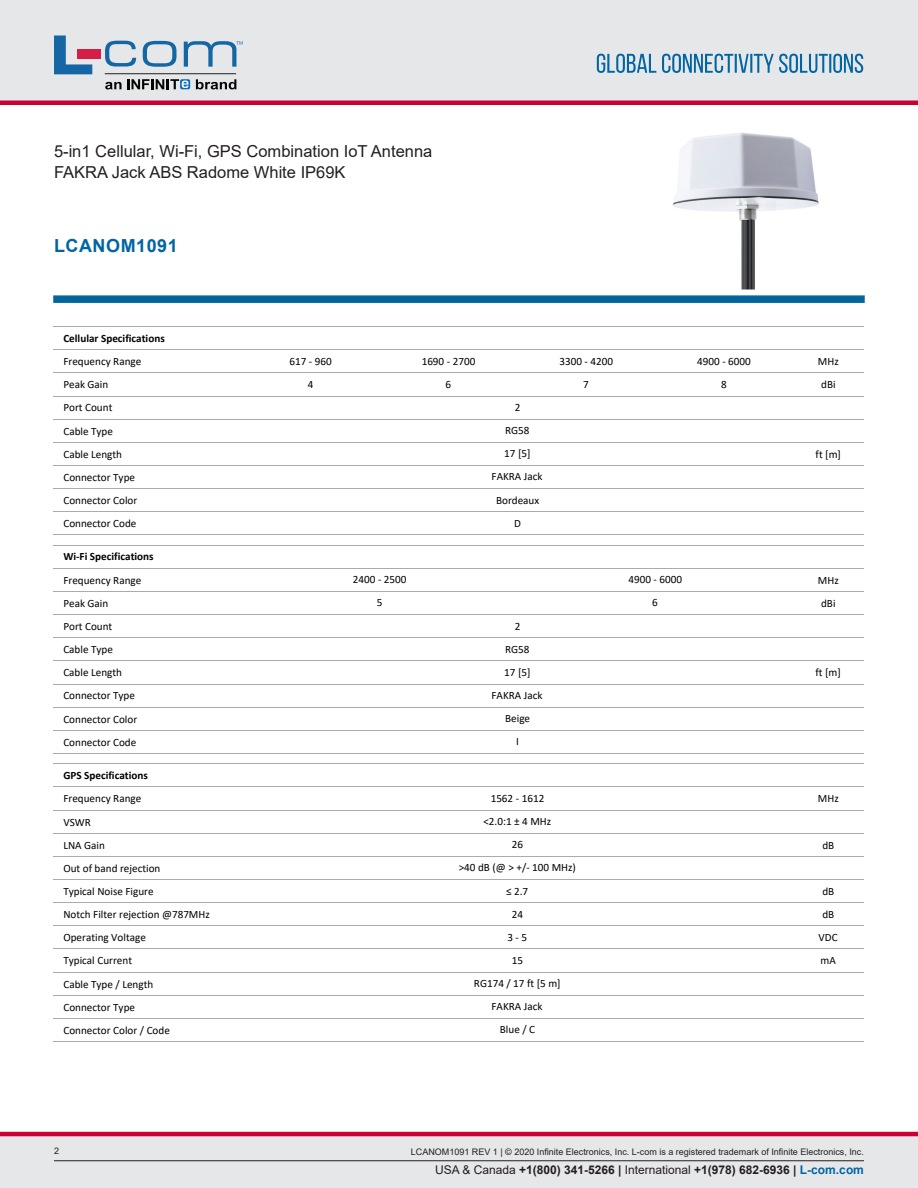
<style>
.page{position:relative;width:918px;height:1188px;background:#fff}
.page>*{position:absolute;margin:0;border:0;box-sizing:border-box;transform-origin:0 0}
.PN{font:700 18px "Arial";letter-spacing:.03em;color:#0065a4}
.Web_Description_Para{font:16.5px/21px "Arial";color:#231f20}
.t1{font:700 12px "Arial";color:#231f20}
.t2{font:11.1px/23.1px "Calibri";color:#000}
.t3{font:700 11.1px "Calibri";color:#000}
.t4{font:9px "Arial";color:#231f20}
.s1{font-weight:400}
.s2{color:#0065a4}
</style>
<div class="page">
<div style="left:0;top:1136px;width:918px;height:52px;background:#e6e7e9"></div>
<hr style="left:0;top:1132px;width:918px;height:4px;background:#c03">
<div style="left:0;top:0;width:918px;height:102px;background:#e6e7e9"></div>
<div style="left:0;top:100px;width:918px;height:5px;background:#c03"></div>
<hr style="left:54px;top:1160px;width:810px;height:1px;background:#231f20">
<svg style="left:597px;top:54px;width:266px;height:19px"></svg>
<hr style="left:105px;top:73px;width:131px;height:1px;background:#211e1e">
<svg style="left:54px;top:35px;width:38px;height:39px"></svg>
<svg style="left:143px;top:41px;width:34px;height:26px"></svg>
<svg style="left:105px;top:41px;width:31px;height:26px"></svg>
<div style="left:77px;top:49px;width:23px;height:10px;background:#d41e47"></div>
<svg style="left:180px;top:79px;width:10px;height:10px"></svg>
<svg style="left:196px;top:79px;width:40px;height:10px"></svg>
<svg style="left:105px;top:79px;width:83px;height:10px"></svg>
<svg style="left:184px;top:41px;width:59px;height:26px"></svg>
<svg style="left:53px;top:295px;width:812px;height:8px;background:#0f6ea3"></svg>
<img style="left:673px;top:133px;width:146px;height:157px">
<hr style="left:54px;top:326px;width:810px;height:1px;background:#aeaaaa">
<hr style="left:54px;top:349px;width:810px;height:1px;background:#aeaaaa">
<hr style="left:54px;top:372px;width:810px;height:1px;background:#aeaaaa">
<hr style="left:54px;top:396px;width:810px;height:1px;background:#aeaaaa">
<hr style="left:54px;top:419px;width:810px;height:1px;background:#aeaaaa">
<hr style="left:54px;top:442px;width:810px;height:1px;background:#aeaaaa">
<hr style="left:54px;top:465px;width:810px;height:1px;background:#aeaaaa">
<hr style="left:54px;top:488px;width:810px;height:1px;background:#aeaaaa">
<hr style="left:54px;top:511px;width:810px;height:1px;background:#aeaaaa">
<hr style="left:54px;top:534px;width:810px;height:1px;background:#aeaaaa">
<hr style="left:54px;top:545px;width:810px;height:1px;background:#aeaaaa">
<hr style="left:54px;top:568px;width:810px;height:1px;background:#aeaaaa">
<hr style="left:54px;top:591px;width:810px;height:1px;background:#aeaaaa">
<hr style="left:54px;top:614px;width:810px;height:1px;background:#aeaaaa">
<hr style="left:54px;top:637px;width:810px;height:1px;background:#aeaaaa">
<hr style="left:54px;top:660px;width:810px;height:1px;background:#aeaaaa">
<hr style="left:54px;top:684px;width:810px;height:1px;background:#aeaaaa">
<hr style="left:54px;top:707px;width:810px;height:1px;background:#aeaaaa">
<hr style="left:54px;top:730px;width:810px;height:1px;background:#aeaaaa">
<hr style="left:54px;top:753px;width:810px;height:1px;background:#aeaaaa">
<hr style="left:54px;top:763px;width:810px;height:1px;background:#aeaaaa">
<hr style="left:54px;top:787px;width:810px;height:1px;background:#aeaaaa">
<hr style="left:54px;top:810px;width:810px;height:1px;background:#aeaaaa">
<hr style="left:54px;top:833px;width:810px;height:1px;background:#aeaaaa">
<hr style="left:54px;top:856px;width:810px;height:1px;background:#aeaaaa">
<hr style="left:54px;top:879px;width:810px;height:1px;background:#aeaaaa">
<hr style="left:54px;top:902px;width:810px;height:1px;background:#aeaaaa">
<hr style="left:54px;top:925px;width:810px;height:1px;background:#aeaaaa">
<hr style="left:54px;top:949px;width:810px;height:1px;background:#aeaaaa">
<hr style="left:54px;top:972px;width:810px;height:1px;background:#aeaaaa">
<hr style="left:54px;top:995px;width:810px;height:1px;background:#aeaaaa">
<hr style="left:54px;top:1018px;width:810px;height:1px;background:#aeaaaa">
<hr style="left:54px;top:1041px;width:810px;height:1px;background:#aeaaaa">
<h1 class="Web_Description_Para" style="left:54px;top:141px;width:380px">5-in1 Cellular, Wi-Fi, GPS Combination IoT Antenna<br>FAKRA Jack ABS Radome White IP69K</h1>
<p class="PN" style="left:54px;top:233px;width:125px">LCANOM1091</p>
<p class="t3" style="left:63px;top:330px;width:103px">Cellular Specifications</p>
<p class="t2" style="left:63px;top:350px;width:79px">Frequency Range</p>
<p class="t2" style="left:289px;top:350px;width:44px">617 ‐ 960</p>
<p class="t2" style="left:422px;top:350px;width:55px">1690 ‐ 2700</p>
<p class="t2" style="left:559px;top:350px;width:55px">3300 ‐ 4200</p>
<p class="t2" style="left:697px;top:350px;width:55px">4900 ‐ 6000</p>
<p class="t2" style="left:818px;top:350px;width:22px">MHz</p>
<p class="t2" style="left:63px;top:373px;width:46px">Peak Gain</p>
<p class="t2" style="left:308px;top:373px;width:7px">4</p>
<p class="t2" style="left:445px;top:373px;width:7px">6</p>
<p class="t2" style="left:583px;top:373px;width:7px">7</p>
<p class="t2" style="left:721px;top:373px;width:7px">8</p>
<p class="t2" style="left:821px;top:373px;width:16px">dBi</p>
<p class="t2" style="left:63px;top:396px;width:60px">Port Count<br>Cable Type<br>Cable Length</p>
<p class="t2" style="left:492px;top:396px;width:53px;text-align:center">2<br>RG58<br>17 [5]<br>FAKRA Jack<br>Bordeaux<br>D</p>
<p class="t2" style="left:816px;top:442px;width:27px">ft [m]</p>
<p class="t2" style="left:63px;top:465px;width:75px">Connector Type<br>Connector Color<br>Connector Code</p>
<p class="t3" style="left:63px;top:549px;width:92px">Wi‐Fi Specifications</p>
<p class="t2" style="left:353px;top:568px;width:55px;text-align:center">2400 ‐ 2500<br>5</p>
<p class="t2" style="left:628px;top:568px;width:55px;text-align:center">4900 ‐ 6000<br>6</p>
<p class="t2" style="left:63px;top:568px;width:79px">Frequency Range</p>
<p class="t2" style="left:818px;top:568px;width:22px">MHz</p>
<p class="t2" style="left:63px;top:591px;width:46px">Peak Gain</p>
<p class="t2" style="left:821px;top:591px;width:16px">dBi</p>
<p class="t2" style="left:63px;top:615px;width:60px">Port Count<br>Cable Type<br>Cable Length</p>
<p class="t2" style="left:505px;top:614px;width:26px;text-align:center">2<br>RG58</p>
<p class="t2" style="left:492px;top:660px;width:53px;text-align:center">17 [5]<br>FAKRA Jack<br>Beige<br>I</p>
<p class="t2" style="left:816px;top:661px;width:27px">ft [m]</p>
<p class="t2" style="left:63px;top:684px;width:75px">Connector Type<br>Connector Color<br>Connector Code</p>
<p class="t3" style="left:63px;top:767px;width:86px">GPS Specifications</p>
<p class="t2" style="left:491px;top:786px;width:55px">1562 ‐ 1612</p>
<p class="t2" style="left:63px;top:787px;width:79px">Frequency Range</p>
<p class="t2" style="left:818px;top:787px;width:22px">MHz</p>
<p class="t2" style="left:63px;top:810px;width:43px">VSWR<br>LNA Gain</p>
<p class="t2" style="left:483px;top:810px;width:69px">&lt;2.0:1 ± 4 MHz</p>
<p class="t2" style="left:459px;top:856px;width:119px">&gt;40 dB (@ &gt; +/‐ 100 MHz)</p>
<p class="t2" style="left:512px;top:902px;width:13px">24</p>
<p class="t2" style="left:512px;top:833px;width:13px">26</p>
<p class="t2" style="left:822px;top:833px;width:13px">dB</p>
<p class="t2" style="left:63px;top:856px;width:99px">Out of band rejection<br>Typical Noise Figure</p>
<p class="t2" style="left:506px;top:879px;width:24px">≤ 2.7</p>
<p class="t2" style="left:822px;top:879px;width:13px">dB</p>
<p class="t2" style="left:63px;top:903px;width:148px">Notch Filter rejection @787MHz</p>
<p class="t2" style="left:822px;top:903px;width:13px">dB</p>
<p class="t2" style="left:63px;top:926px;width:84px">Operating Voltage</p>
<p class="t2" style="left:819px;top:926px;width:21px">VDC</p>
<p class="t2" style="left:63px;top:949px;width:70px">Typical Current</p>
<p class="t2" style="left:821px;top:949px;width:17px">mA</p>
<p class="t2" style="left:63px;top:972px;width:108px">Cable Type / Length<br>Connector Type<br>Connector Color / Code</p>
<p class="t2" style="left:507px;top:925px;width:21px">3 ‐ 5</p>
<p class="t2" style="left:474px;top:948px;width:88px;text-align:center">15<br>RG174 / 17 ft [5 m]<br>FAKRA Jack<br>Blue / C</p>
<p class="t4" style="left:54px;top:1144px;width:7px">2</p>
<p class="t4" style="left:411px;top:1146px;width:455px">LCANOM1091 REV 1 | © 2020 Infinite Electronics, Inc. L-com is a registered trademark of Infinite Electronics, Inc.</p>
<p class="t1" style="left:435px;top:1162px;width:430px"><span class="s1">USA &amp; Canada</span> +1(800) 341-5266 | <span class="s1">International</span> +1(978) 682-6936 | <span class="s2">L-com.com</span></p>
</div>
